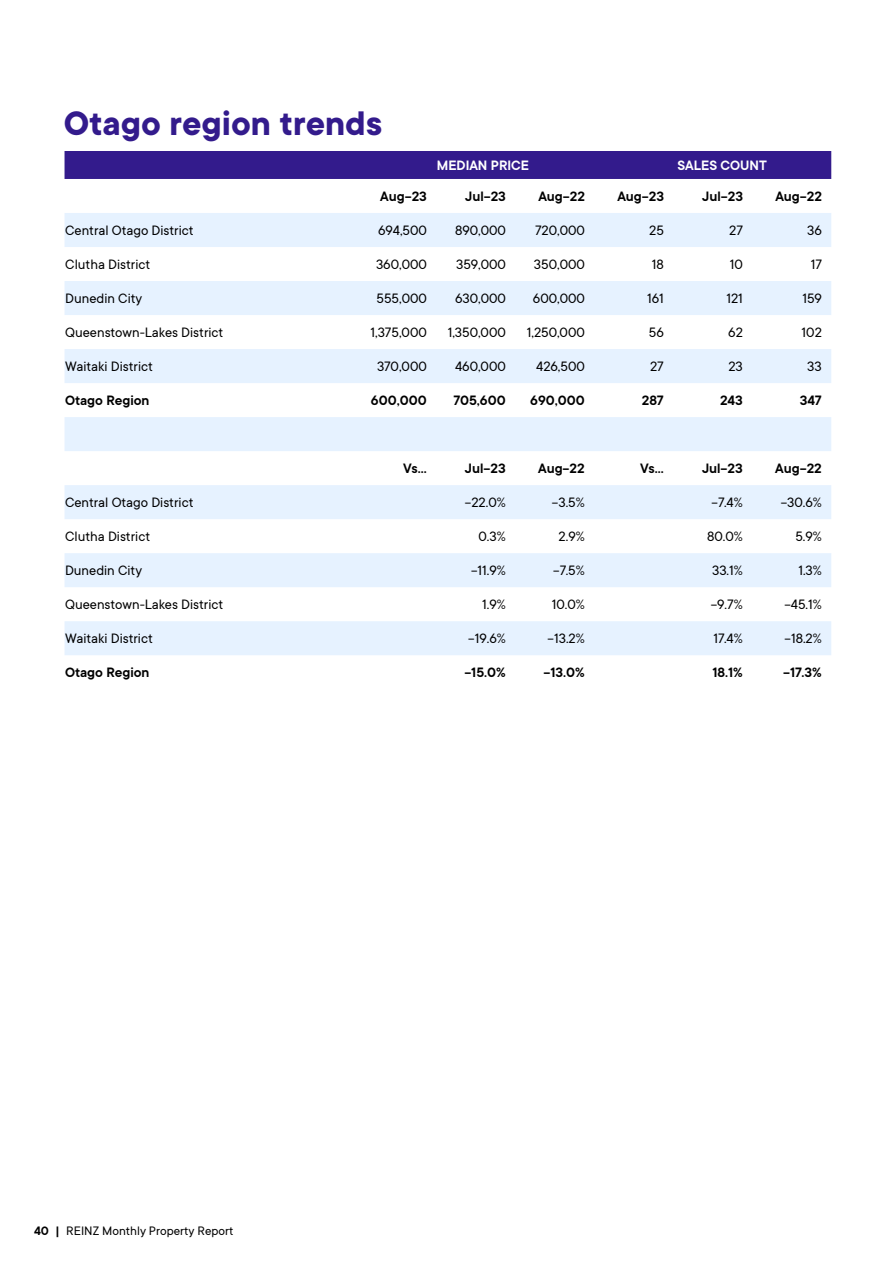
<style>
.page{position:relative;width:893px;height:1263px;background:#fff}
.page>*{position:absolute;margin:0;border:0;box-sizing:border-box;transform-origin:0 0}
.t1{font:700 37.5px "TT Commons";color:#331b8c}
.t2{font:15px "TT Commons";color:#000}
.t3{font:600 15px "TT Commons";color:#000}
.t4{font:600 15px "TT Commons";color:#fff}
.t5{font:13.5px "TT Commons";color:#000}
.s1{font-weight:600}
</style>
<div class="page">
<div style="left:65px;top:151px;width:766px;height:28px;background:#331b8c"></div>
<svg style="left:65px;top:213px;width:766px;height:442px;fill:#e6f2ff"></svg>
<h1 class="t1" style="left:64px;top:103px;width:320px">Otago region trends</h1>
<p class="t4" style="left:437px;top:157px;width:94px">MEDIAN PRICE</p>
<p class="t4" style="left:677px;top:157px;width:91px">SALES COUNT</p>
<p class="t3" style="left:380px;top:188px;width:48px">Aug-23</p>
<p class="t3" style="left:465px;top:188px;width:42px">Jul-23</p>
<p class="t3" style="left:538px;top:188px;width:48px">Aug-22</p>
<p class="t3" style="left:617px;top:188px;width:48px">Aug-23</p>
<p class="t3" style="left:702px;top:188px;width:42px">Jul-23</p>
<p class="t3" style="left:775px;top:188px;width:48px">Aug-22</p>
<p class="t2" style="left:65px;top:222px;width:130px">Central Otago District</p>
<p class="t2" style="left:378px;top:222px;width:50px">694,500</p>
<p class="t2" style="left:455px;top:222px;width:52px">890,000</p>
<p class="t2" style="left:535px;top:222px;width:51px">720,000</p>
<p class="t2" style="left:649px;top:222px;width:16px">25</p>
<p class="t2" style="left:729px;top:222px;width:15px">27</p>
<p class="t2" style="left:807px;top:222px;width:16px">36</p>
<p class="t2" style="left:65px;top:256px;width:87px">Clutha District</p>
<p class="t2" style="left:376px;top:256px;width:52px">360,000</p>
<p class="t2" style="left:456px;top:256px;width:51px">359,000</p>
<p class="t2" style="left:534px;top:256px;width:52px">350,000</p>
<p class="t2" style="left:652px;top:256px;width:13px">18</p>
<p class="t2" style="left:730px;top:256px;width:15px">10</p>
<p class="t2" style="left:811px;top:256px;width:13px">17</p>
<p class="t2" style="left:65px;top:290px;width:79px">Dunedin City</p>
<p class="t2" style="left:377px;top:290px;width:52px">555,000</p>
<p class="t2" style="left:455px;top:290px;width:52px">630,000</p>
<p class="t2" style="left:533px;top:290px;width:53px">600,000</p>
<p class="t2" style="left:647px;top:290px;width:18px">161</p>
<p class="t2" style="left:726px;top:290px;width:18px">121</p>
<p class="t2" style="left:802px;top:290px;width:21px">159</p>
<p class="t2" style="left:65px;top:324px;width:160px">Queenstown-Lakes District</p>
<p class="t2" style="left:371px;top:324px;width:58px">1,375,000</p>
<p class="t2" style="left:448px;top:324px;width:60px">1,350,000</p>
<p class="t2" style="left:527px;top:324px;width:60px">1,250,000</p>
<p class="t2" style="left:649px;top:324px;width:16px">56</p>
<p class="t2" style="left:728px;top:324px;width:16px">62</p>
<p class="t2" style="left:802px;top:324px;width:22px">102</p>
<p class="t2" style="left:65px;top:358px;width:89px">Waitaki District</p>
<p class="t2" style="left:377px;top:358px;width:51px">370,000</p>
<p class="t2" style="left:455px;top:358px;width:52px">460,000</p>
<p class="t2" style="left:536px;top:358px;width:50px">426,500</p>
<p class="t2" style="left:650px;top:358px;width:15px">27</p>
<p class="t2" style="left:728px;top:358px;width:16px">23</p>
<p class="t2" style="left:807px;top:358px;width:16px">33</p>
<p class="t3" style="left:65px;top:392px;width:86px">Otago Region</p>
<p class="t3" style="left:371px;top:392px;width:57px">600,000</p>
<p class="t3" style="left:453px;top:392px;width:54px">705,600</p>
<p class="t3" style="left:530px;top:392px;width:56px">690,000</p>
<p class="t3" style="left:642px;top:392px;width:23px">287</p>
<p class="t3" style="left:720px;top:392px;width:24px">243</p>
<p class="t3" style="left:800px;top:392px;width:23px">347</p>
<p class="t3" style="left:403px;top:460px;width:25px">Vs…</p>
<p class="t3" style="left:465px;top:460px;width:42px">Jul-23</p>
<p class="t3" style="left:538px;top:460px;width:48px">Aug-22</p>
<p class="t3" style="left:640px;top:460px;width:25px">Vs…</p>
<p class="t3" style="left:702px;top:460px;width:42px">Jul-23</p>
<p class="t3" style="left:775px;top:460px;width:48px">Aug-22</p>
<p class="t2" style="left:65px;top:494px;width:130px">Central Otago District</p>
<p class="t2" style="left:465px;top:494px;width:42px">-22.0%</p>
<p class="t2" style="left:552px;top:494px;width:34px">-3.5%</p>
<p class="t2" style="left:712px;top:494px;width:33px">-7.4%</p>
<p class="t2" style="left:781px;top:494px;width:43px">-30.6%</p>
<p class="t2" style="left:65px;top:528px;width:87px">Clutha District</p>
<p class="t2" style="left:478px;top:528px;width:29px">0.3%</p>
<p class="t2" style="left:559px;top:528px;width:28px">2.9%</p>
<p class="t2" style="left:707px;top:528px;width:37px">80.0%</p>
<p class="t2" style="left:795px;top:528px;width:28px">5.9%</p>
<p class="t2" style="left:65px;top:562px;width:79px">Dunedin City</p>
<p class="t2" style="left:471px;top:562px;width:36px">-11.9%</p>
<p class="t2" style="left:553px;top:562px;width:33px">-7.5%</p>
<p class="t2" style="left:712px;top:562px;width:32px">33.1%</p>
<p class="t2" style="left:798px;top:562px;width:25px">1.3%</p>
<p class="t2" style="left:65px;top:596px;width:160px">Queenstown-Lakes District</p>
<p class="t2" style="left:482px;top:596px;width:25px">1.9%</p>
<p class="t2" style="left:552px;top:596px;width:34px">10.0%</p>
<p class="t2" style="left:711px;top:596px;width:34px">-9.7%</p>
<p class="t2" style="left:784px;top:596px;width:39px">-45.1%</p>
<p class="t2" style="left:65px;top:630px;width:89px">Waitaki District</p>
<p class="t2" style="left:468px;top:630px;width:39px">-19.6%</p>
<p class="t2" style="left:548px;top:630px;width:39px">-13.2%</p>
<p class="t2" style="left:713px;top:630px;width:31px">17.4%</p>
<p class="t2" style="left:785px;top:630px;width:39px">-18.2%</p>
<p class="t3" style="left:65px;top:664px;width:86px">Otago Region</p>
<p class="t3" style="left:464px;top:664px;width:43px">-15.0%</p>
<p class="t3" style="left:543px;top:664px;width:43px">-13.0%</p>
<p class="t3" style="left:712px;top:664px;width:32px">18.1%</p>
<p class="t3" style="left:783px;top:664px;width:40px">-17.3%</p>
<p class="t5" style="left:34px;top:1224px;width:201px"><span class="s1">40 |</span> REINZ Monthly Property Report</p>
</div>
